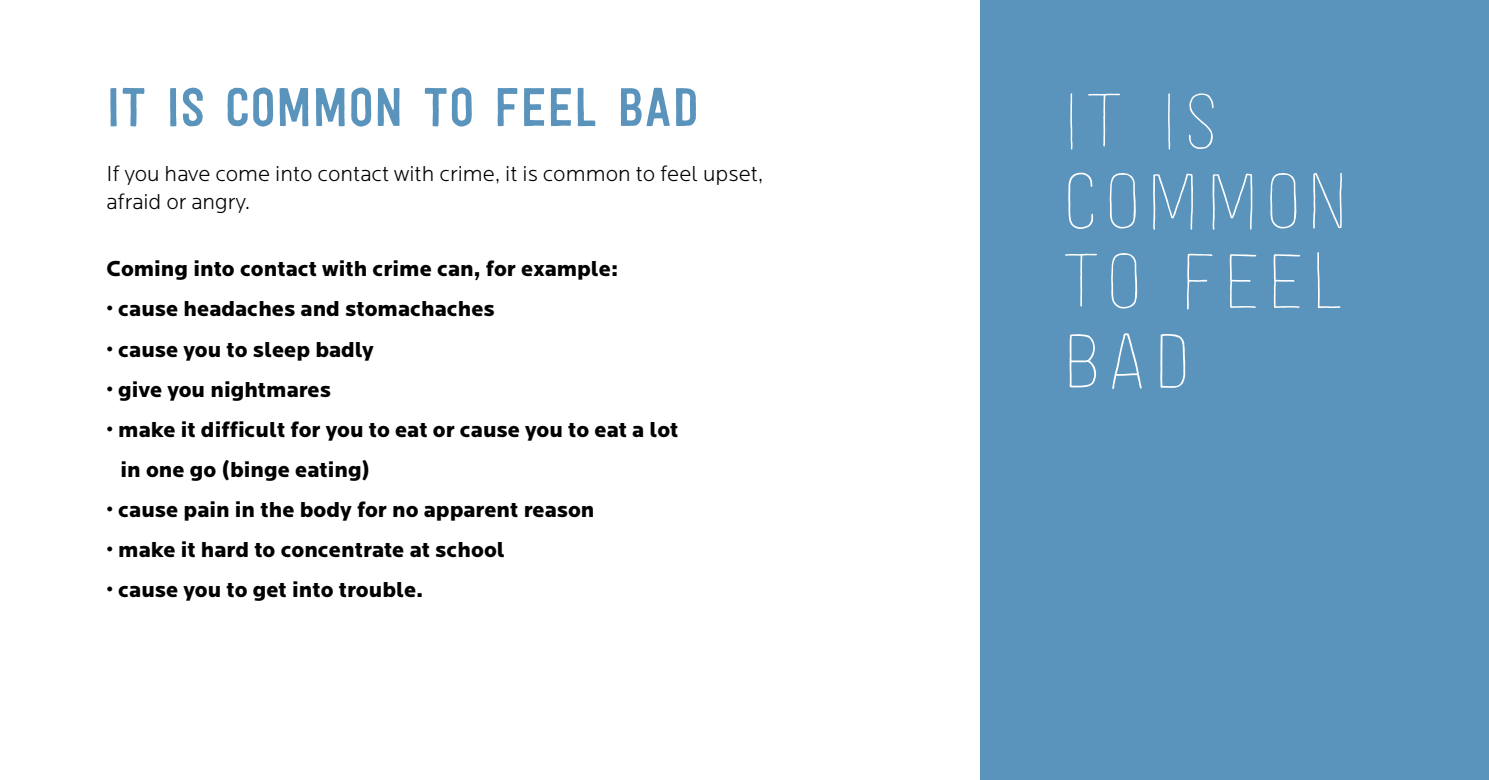
<style>
.page{position:relative;width:1489px;height:780px;background:#fff}
.page>*{position:absolute;margin:0;border:0;box-sizing:border-box;transform-origin:0 0}
.t1{font:90px/80px "Festivo Letters No.17";color:#fff}
.t2{font:55px "Festivo Letters No.19";color:#5a93bb}
.t3{font:900 22.5px/40px "Locator";color:#000}
.t4{font:300 22.5px/27.5px "Locator";color:#000}
</style>
<div class="page">
<div style="left:980px;top:0;width:508px;height:780px;background:#5a93bb"></div>
<h2 class="t2" style="left:106px;top:74px;width:593px">IT IS COMMON TO FEEL BAD</h2>
<p class="t4" style="left:106px;top:161px;width:658px">If you have come into contact with crime, it is common to feel upset, afraid or angry.</p>
<p class="t3" style="left:106px;top:249px;width:513px">Coming into contact with crime can, for example:</p>
<p class="t3" style="left:106px;top:289px;width:390px">• cause headaches and stomachaches</p>
<p class="t3" style="left:106px;top:329px;width:269px">• cause you to sleep badly</p>
<p class="t3" style="left:106px;top:369px;width:226px">• give you nightmares</p>
<p class="t3" style="left:120px;top:409px;width:559px;text-indent:-14px">• make it difficult for you to eat or cause you to eat a lot in one go (binge eating)</p>
<p class="t3" style="left:106px;top:489px;width:490px">• cause pain in the body for no apparent reason</p>
<p class="t3" style="left:106px;top:529px;width:400px">• make it hard to concentrate at school</p>
<p class="t3" style="left:106px;top:569px;width:318px">• cause you to get into trouble.</p>
<h1 class="t1" style="left:1059px;top:79px;width:293px">IT IS<br>COMMON<br>TO FEEL<br>BAD</h1>
</div>
